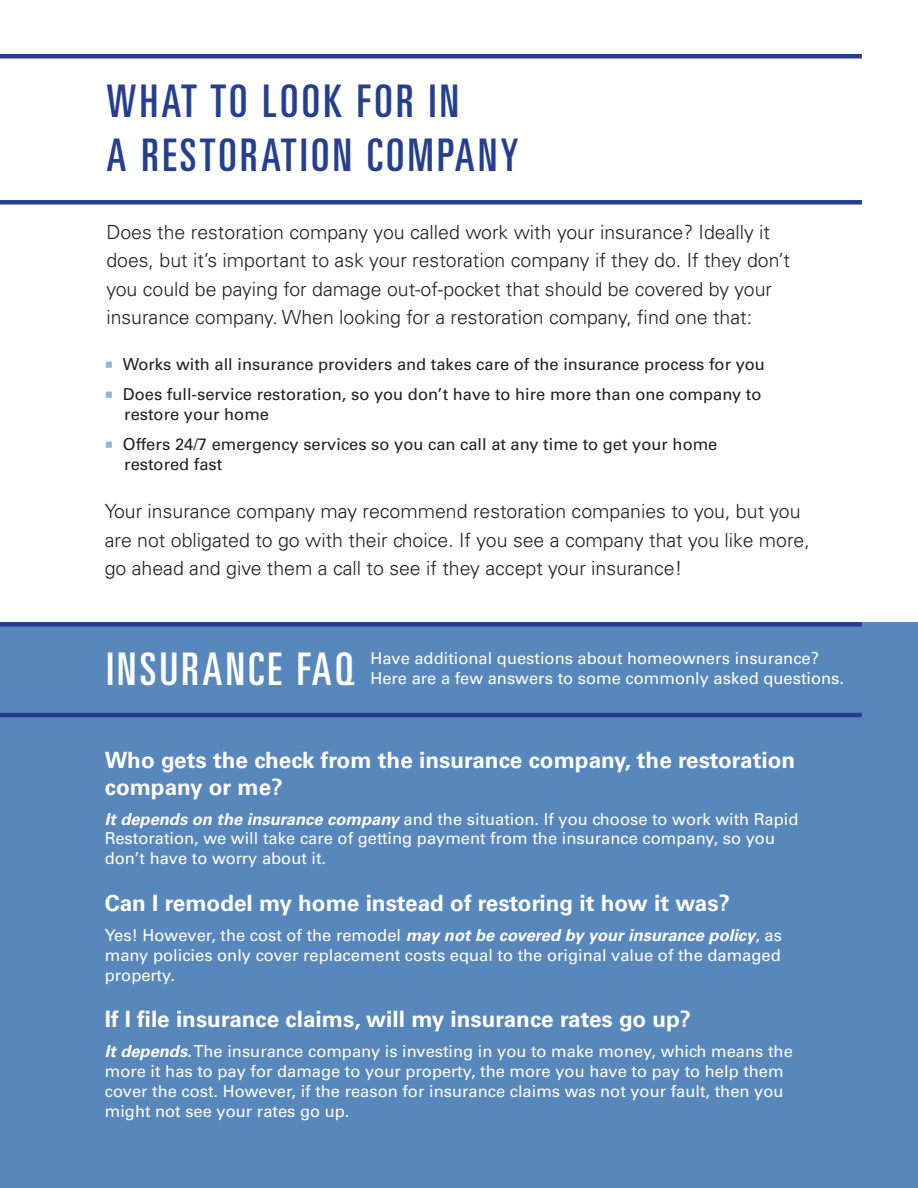
<style>
.page{position:relative;width:918px;height:1188px;background:#fff}
.page>*{position:absolute;margin:0;border:0;box-sizing:border-box;transform-origin:0 0}
.t1{font:ultra-condensed 45px/54px "Univers LT Std";letter-spacing:.075em;color:#253f8e}
.t2{font:ultra-condensed 45px "Univers LT Std";letter-spacing:.075em;color:#fff}
.t3{font:700 22.5px/27px "Univers LT Std";color:#fff}
.t4{font:300 19.5px/28.5px "Univers LT Std";color:#231f20}
.t5{font:16.5px/19.8px "Univers LT Std";color:#fff}
.t6{font:16.5px/19.8px "Univers LT Std";color:#231f20}
.s1{font-family:"Minion Pro";font-size:21px;color:#84b8df}
.s2{font-weight:700;font-style:italic}
</style>
<div class="page">
<div style="left:0;top:622px;width:918px;height:566px;background:#5887bc"></div>
<div style="left:0;top:200px;width:862px;height:5px;background:#253f8e"></div>
<hr style="left:0;top:54px;width:862px;height:4px;background:#253f8e">
<hr style="left:0;top:713px;width:862px;height:4px;background:#253f8e">
<div style="left:0;top:622px;width:862px;height:5px;background:#253f8e"></div>
<p class="t1" style="left:106px;top:73px;width:414px">WHAT TO LOOK FOR IN<br>A RESTORATION COMPANY</p>
<p class="t4" style="left:106px;top:218px;width:685px">Does the restoration company you called work with your insurance? Ideally it does, but it’s important to ask your restoration company if they do. If they don’t you could be paying for damage out-of-pocket that should be covered by your insurance company. When looking for a restoration company, find one that:</p>
<p class="t6" style="left:105px;top:355px;width:662px"><span class="s1">■</span> Works with all insurance providers and takes care of the insurance process for you</p>
<p class="t6" style="left:124px;top:385px;width:639px;text-indent:-20px"><span class="s1">■</span> Does full-service restoration, so you don’t have to hire more than one company to restore your home</p>
<p class="t6" style="left:124px;top:434px;width:595px;text-indent:-20px"><span class="s1">■</span> Offers 24/7 emergency services so you can call at any time to get your home restored fast</p>
<p class="t4" style="left:105px;top:497px;width:707px">Your insurance company may recommend restoration companies to you, but you are not obligated to go with their choice. If you see a company that you like more, go ahead and give them a call to see if they accept your insurance!</p>
<p class="t2" style="left:106px;top:643px;width:250px">INSURANCE FAQ</p>
<p class="t5" style="left:370px;top:649px;width:475px">Have additional questions about homeowners insurance?<br>Here are a few answers to some commonly asked questions.</p>
<p class="t3" style="left:105px;top:746px;width:692px">Who gets the check from the insurance company, the restoration company or me?</p>
<p class="t5" style="left:105px;top:809px;width:695px"><span class="s2">It depends on the insurance company</span> and the situation. If you choose to work with Rapid<br>Restoration, we will take care of getting payment from the insurance company, so you don’t have to worry about it.</p>
<p class="t3" style="left:105px;top:890px;width:627px">Can I remodel my home instead of restoring it how it was?</p>
<p class="t5" style="left:105px;top:925px;width:679px;text-align:justify">Yes! However, the cost of the remodel <span class="s2">may not be covered by your insurance policy</span>, as many policies only cover replacement costs equal to the original value of the damaged property.</p>
<p class="t3" style="left:105px;top:1006px;width:588px">If I file insurance claims, will my insurance rates go up?</p>
<p class="t5" style="left:105px;top:1042px;width:690px"><span class="s2">It depends.</span> The insurance company is investing in you to make money, which means the more it has to pay for damage to your property, the more you have to pay to help them cover the cost. However, if the reason for insurance claims was not your fault, then you might not see your rates go up.</p>
</div>
